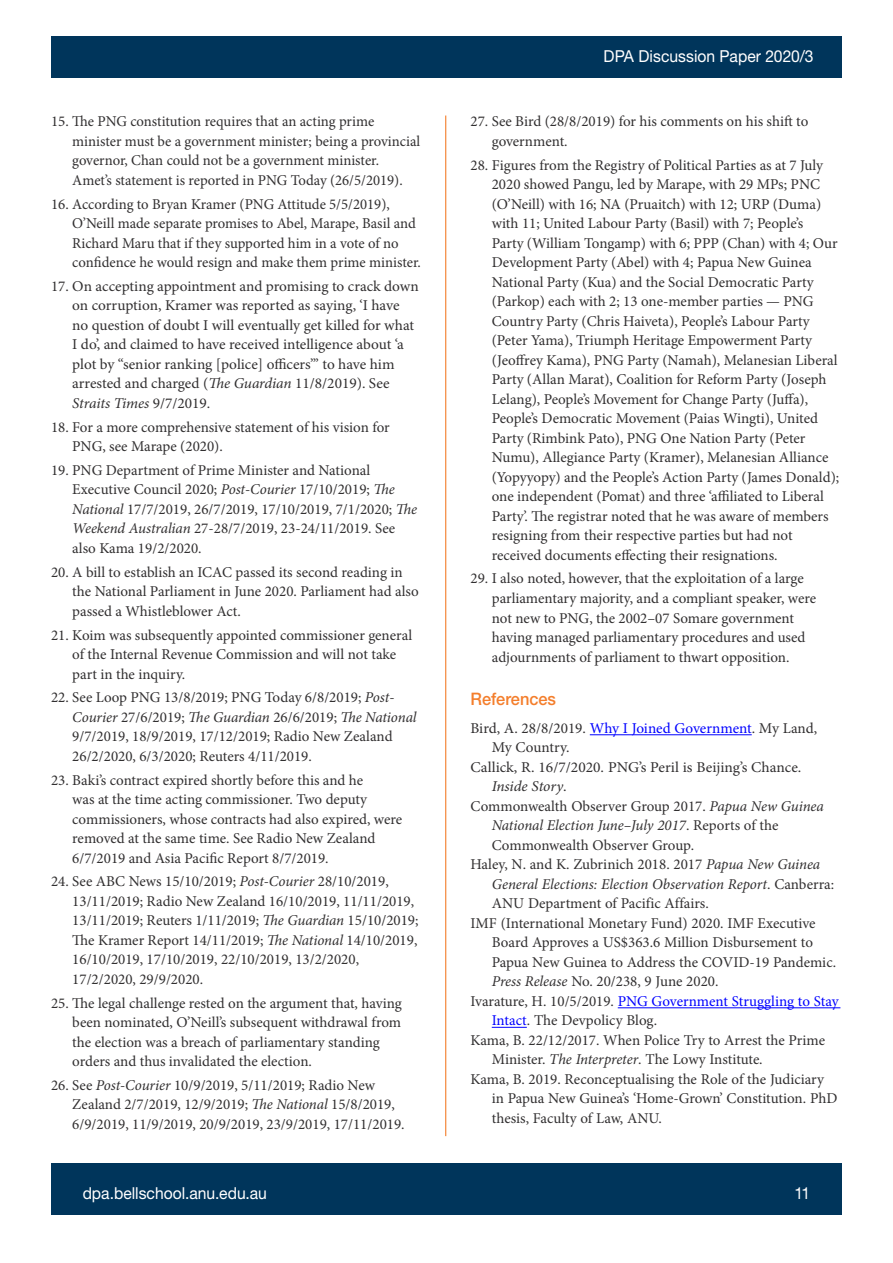
<style>
.page{position:relative;width:893px;height:1263px;background:#fff}
.page>*{position:absolute;margin:0;border:0;box-sizing:border-box;transform-origin:0 0}
.HEADING_1A{font:500 17.25px "Helvetica Neue LT Std";color:#f47e2c;scale:.95 1}
.t1{font:16.5px "Helvetica Neue LT Std";color:#fff;scale:.95 1}
.ENDNOTES{font:15px/19.5px "Minion Pro";color:#312f30}
.References{font:15px/19.5px "Minion Pro";color:#312f30}
.s1{font-style:italic}
.s2{color:#00f}
</style>
<div class="page">
<div style="left:51px;top:1164px;width:791px;height:51px;background:#00355b"></div>
<hr style="left:445px;top:116px;width:1px;height:1020px;background:#f47e2c">
<div style="left:51px;top:36px;width:791px;height:42px;background:#00355b"></div>
<hr style="left:590px;top:734px;width:162px;height:1px;background:#00f">
<hr style="left:618px;top:1007px;width:222px;height:1px;background:#00f">
<hr style="left:492px;top:1027px;width:35px;height:1px;background:#00f">
<p class="ENDNOTES" style="left:72px;top:112px;width:350px;text-indent:-21px">15. The PNG constitution requires that an acting prime minister must be a government minister; being a provincial governor, Chan could not be a government minister.<br>Amet’s statement is reported in PNG Today (26/5/2019).</p>
<p class="ENDNOTES" style="left:72px;top:194px;width:350px;text-indent:-21px">16. According to Bryan Kramer (PNG Attitude 5/5/2019), O’Neill made separate promises to Abel, Marape, Basil and Richard Maru that if they supported him in a vote of no confidence he would resign and make them prime minister.</p>
<p class="ENDNOTES" style="left:72px;top:276px;width:348px;text-indent:-21px">17. On accepting appointment and promising to crack down on corruption, Kramer was reported as saying, ‘I have no question of doubt I will eventually get killed for what I do’, and claimed to have received intelligence about ‘a plot by “senior ranking [police] officers”’ to have him arrested and charged (<span class="s1">The Guardian</span> 11/8/2019). See <span class="s1">Straits Times</span> 9/7/2019.</p>
<p class="ENDNOTES" style="left:72px;top:417px;width:319px;text-indent:-21px">18. For a more comprehensive statement of his vision for<br>PNG, see Marape (2020).</p>
<p class="ENDNOTES" style="left:72px;top:460px;width:346px;text-indent:-21px">19. PNG Department of Prime Minister and National Executive Council 2020; <span class="s1">Post-Courier</span> 17/10/2019; <span class="s1">The National</span> 17/7/2019, 26/7/2019, 17/10/2019, 7/1/2020; <span class="s1">The Weekend Australian</span> 27-28/7/2019, 23-24/11/2019. See also Kama 19/2/2020.</p>
<p class="ENDNOTES" style="left:72px;top:562px;width:348px;text-indent:-21px">20. A bill to establish an ICAC passed its second reading in the National Parliament in June 2020. Parliament had also passed a Whistleblower Act.</p>
<p class="ENDNOTES" style="left:72px;top:625px;width:341px;text-indent:-21px">21. Koim was subsequently appointed commissioner general of the Internal Revenue Commission and will not take part in the inquiry.</p>
<p class="ENDNOTES" style="left:72px;top:688px;width:346px;text-indent:-21px">22. See Loop PNG 13/8/2019; PNG Today 6/8/2019; <span class="s1">Post-Courier</span> 27/6/2019; <span class="s1">The Guardian</span> 26/6/2019; <span class="s1">The National </span>9/7/2019, 18/9/2019, 17/12/2019; Radio New Zealand 26/2/2020, 6/3/2020; Reuters 4/11/2019.</p>
<p class="ENDNOTES" style="left:72px;top:770px;width:331px;text-indent:-21px">23. Baki’s contract expired shortly before this and he<br>was at the time acting commissioner. Two deputy commissioners, whose contracts had also expired, were removed at the same time. See Radio New Zealand 6/7/2019 and Asia Pacific Report 8/7/2019.</p>
<p class="ENDNOTES" style="left:72px;top:872px;width:348px;text-indent:-21px">24. See ABC News 15/10/2019; <span class="s1">Post-Courier</span> 28/10/2019, 13/11/2019; Radio New Zealand 16/10/2019, 11/11/2019, 13/11/2019; Reuters 1/11/2019; <span class="s1">The Guardian</span> 15/10/2019; The Kramer Report 14/11/2019; <span class="s1">The National</span> 14/10/2019, 16/10/2019, 17/10/2019, 22/10/2019, 13/2/2020, 17/2/2020, 29/9/2020.</p>
<p class="ENDNOTES" style="left:72px;top:993px;width:331px;text-indent:-21px">25. The legal challenge rested on the argument that, having been nominated, O’Neill’s subsequent withdrawal from the election was a breach of parliamentary standing orders and thus invalidated the election.</p>
<p class="ENDNOTES" style="left:72px;top:1075px;width:334px;text-indent:-21px">26. See <span class="s1">Post-Courier</span> 10/9/2019, 5/11/2019; Radio New<br>Zealand 2/7/2019, 12/9/2019; <span class="s1">The National</span> 15/8/2019,<br>6/9/2019, 11/9/2019, 20/9/2019, 23/9/2019, 17/11/2019.</p>
<p class="t1" style="left:604px;top:47px;width:223px">DPA Discussion Paper 2020/3</p>
<p class="ENDNOTES" style="left:492px;top:112px;width:318px;text-indent:-21px">27. See Bird (28/8/2019) for his comments on his shift to government.</p>
<p class="ENDNOTES" style="left:492px;top:155px;width:349px;text-indent:-21px">28. Figures from the Registry of Political Parties as at 7 July 2020 showed Pangu, led by Marape, with 29 MPs; PNC (O’Neill) with 16; NA (Pruaitch) with 12; URP (Duma) with 11; United Labour Party (Basil) with 7; People’s<br>Party (William Tongamp) with 6; PPP (Chan) with 4; Our Development Party (Abel) with 4; Papua New Guinea National Party (Kua) and the Social Democratic Party (Parkop) each with 2; 13 one-member parties — PNG Country Party (Chris Haiveta), People’s Labour Party (Peter Yama), Triumph Heritage Empowerment Party (Jeoffrey Kama), PNG Party (Namah), Melanesian Liberal Party (Allan Marat), Coalition for Reform Party (Joseph Lelang), People’s Movement for Change Party (Juffa), People’s Democratic Movement (Paias Wingti), United Party (Rimbink Pato), PNG One Nation Party (Peter Numu), Allegiance Party (Kramer), Melanesian Alliance (Yopyyopy) and the People’s Action Party (James Donald); one independent (Pomat) and three ‘affiliated to Liberal Party’. The registrar noted that he was aware of members resigning from their respective parties but had not received documents effecting their resignations.</p>
<p class="ENDNOTES" style="left:492px;top:569px;width:326px;text-indent:-21px">29. I also noted, however, that the exploitation of a large parliamentary majority, and a compliant speaker, were not new to PNG, the 2002–07 Somare government having managed parliamentary procedures and used adjournments of parliament to thwart opposition.</p>
<p class="HEADING_1A" style="left:470px;top:688px;width:92px">References</p>
<p class="References" style="left:492px;top:718px;width:327px;text-indent:-21px">Bird, A. 28/8/2019. <span class="s2">Why I Joined Government</span>. My Land,<br>My Country.</p>
<p class="References" style="left:492px;top:757px;width:311px;text-indent:-21px">Callick, R. 16/7/2020. PNG’s Peril is Beijing’s Chance.<br><span class="s1">Inside Story</span>.</p>
<p class="References" style="left:492px;top:796px;width:333px;text-indent:-21px">Commonwealth Observer Group 2017. <span class="s1">Papua New Guinea<br>National Election June–July 2017</span>. Reports of the<br>Commonwealth Observer Group.</p>
<p class="References" style="left:492px;top:854px;width:344px;text-indent:-21px">Haley, N. and K. Zubrinich 2018. 2017 <span class="s1">Papua New Guinea<br>General Elections: Election Observation Report</span>. Canberra:<br>ANU Department of Pacific Affairs.</p>
<p class="References" style="left:492px;top:913px;width:346px;text-indent:-21px">IMF (International Monetary Fund) 2020. IMF Executive Board Approves a US$363.6 Million Disbursement to Papua New Guinea to Address the COVID-19 Pandemic.<br><span class="s1">Press Release</span> No. 20/238, 9 June 2020.</p>
<p class="References" style="left:492px;top:991px;width:348px;text-indent:-21px">Ivarature, H. 10/5/2019. <span class="s2">PNG Government Struggling to Stay<br>Intact</span>. The Devpolicy Blog.</p>
<p class="References" style="left:492px;top:1030px;width:335px;text-indent:-21px">Kama, B. 22/12/2017. When Police Try to Arrest the Prime<br>Minister. <span class="s1">The Interpreter</span>. The Lowy Institute.</p>
<p class="References" style="left:492px;top:1069px;width:347px;text-indent:-21px">Kama, B. 2019. Reconceptualising the Role of the Judiciary in Papua New Guinea’s ‘Home-Grown’ Constitution. PhD thesis, Faculty of Law, ANU.</p>
<p class="t1" style="left:83px;top:1183px;width:195px">dpa.bellschool.anu.edu.au</p>
<p class="t1" style="left:794px;top:1183px;width:18px">11</p>
</div>
